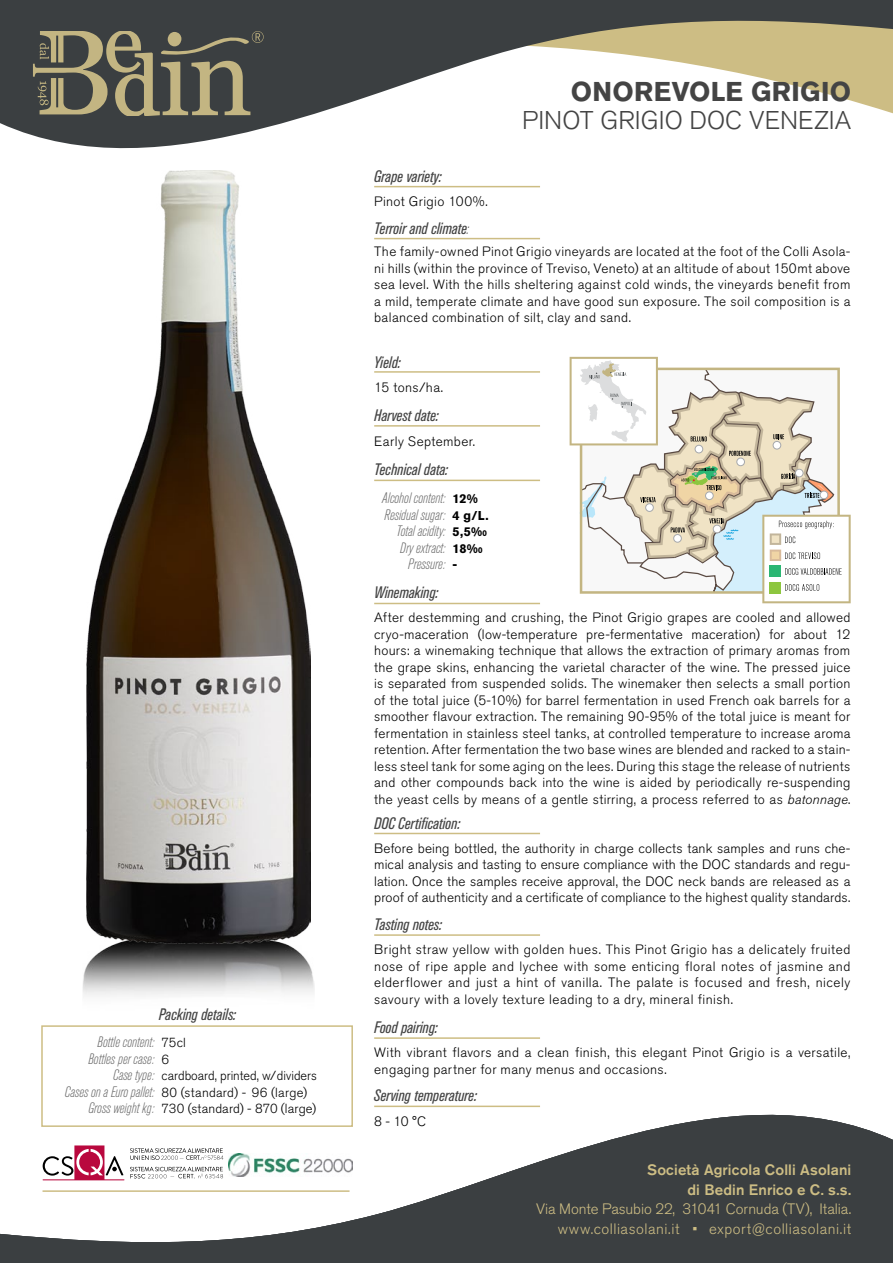
<style>
.page{position:relative;width:893px;height:1263px;background:#fff}
.page>*{position:absolute;margin:0;border:0;box-sizing:border-box;transform-origin:0 0}
.t1{font:700 27px "Akzidenz Grotesk BQ";letter-spacing:.01em;color:#444}
.t2{font:300 25.5px "Akzidenz Grotesk BQ";color:#444}
.t3{font:italic condensed 16.5px "Akzidenz Grotesk BQ";letter-spacing:.005em;color:#444}
.t4{font:italic 300 condensed 15px/16.5px "Akzidenz Grotesk BQ";color:#696969;text-align:right}
.t5{font:300 15px/19.5px "Akzidenz Grotesk BQ";letter-spacing:.03em;color:#cdbd84;text-align:right}
.t6{font:500 15px/19.5px "Akzidenz Grotesk BQ";letter-spacing:.01em;color:#cdbd84;text-align:right}
.t7{font:300 13.5px/16.5px "Akzidenz Grotesk BQ";letter-spacing:.025em;color:#000;text-align:justify}
.t8{font:300 13.05px/16.5px "Akzidenz Grotesk BQ";letter-spacing:.01em;color:#000}
.t9{font:700 12.75px/16.5px "Akzidenz Grotesk BQ";color:#000}
.s1{font-weight:300}
.s2{font-style:italic}
</style>
<div class="page">
<svg style="left:0;top:0;width:893px;height:188px"></svg>
<svg style="left:33px;top:32px;width:231px;height:84px;background:#6a6857"></svg>
<img style="left:83px;top:943px;width:231px;height:53px">
<img style="left:86px;top:170px;width:225px;height:773px">
<svg style="left:0;top:1107px;width:893px;height:156px;fill:#3b3f41"></svg>
<hr style="left:374px;top:186px;width:166px;height:1px;background:#cdbd84">
<hr style="left:374px;top:371px;width:166px;height:2px;background:#cdbd84">
<hr style="left:374px;top:425px;width:166px;height:2px;background:#cdbd84">
<hr style="left:374px;top:238px;width:166px;height:1px;background:#cdbd84">
<hr style="left:374px;top:603px;width:166px;height:1px;background:#cdbd84">
<hr style="left:374px;top:833px;width:166px;height:1px;background:#cdbd84">
<hr style="left:374px;top:934px;width:166px;height:2px;background:#cdbd84">
<hr style="left:374px;top:1037px;width:166px;height:2px;background:#cdbd84">
<hr style="left:374px;top:1105px;width:166px;height:2px;background:#cdbd84">
<hr style="left:374px;top:480px;width:166px;height:1px;background:#cdbd84">
<div style="left:41px;top:1025px;width:312px;height:102px;border:2px solid #cdbd84"></div>
<svg style="left:570px;top:357px;width:281px;height:246px"></svg>
<p class="t3" style="left:159px;top:1004px;width:79px">Packing details:</p>
<p class="t4" style="left:65px;top:1034px;width:91px">Bottle content:<br>Bottles per case:<br>Case type:<br>Cases on a Euro pallet:<br>Gross weight kg:</p>
<p class="t8" style="left:162px;top:1034px;width:157px">75cl<br>6<br>cardboard, printed, w/ dividers<br>80 (standard) - 96 (large)<br>730 (standard) - 870 (large)</p>
<p class="t3" style="left:374px;top:167px;width:69px">Grape variety:</p>
<p class="t7" style="left:374px;top:194px;width:115px">Pinot Grigio 100%.</p>
<p class="t3" style="left:374px;top:219px;width:96px">Terroir and climate<span class="s1">:</span></p>
<h1 class="t1" style="left:571px;top:76px;width:282px">ONOREVOLE GRIGIO</h1>
<h2 class="t2" style="left:522px;top:106px;width:331px">PINOT GRIGIO DOC VENEZIA</h2>
<p class="t7" style="left:374px;top:243px;width:478px">The family-owned Pinot Grigio vineyards are located at the foot of the Colli Asola&shy;ni hills (within the province of Treviso, Veneto) at an altitude of about 150mt above sea level. With the hills sheltering against cold winds, the vineyards benefit from a mild, temperate climate and have good sun exposure. The soil composition is a balanced combination of silt, clay and sand.</p>
<p class="t3" style="left:374px;top:353px;width:28px">Yield:</p>
<p class="t7" style="left:374px;top:380px;width:70px">15 tons/ha.</p>
<p class="t3" style="left:374px;top:406px;width:66px">Harvest date:</p>
<p class="t7" style="left:374px;top:433px;width:102px">Early September.</p>
<p class="t3" style="left:374px;top:460px;width:75px">Technical data:</p>
<p class="t4" style="left:382px;top:490px;width:65px">Alcohol content:<br>Residual sugar:<br>Total acidity:<br>Dry extract:<br>Pressure:</p>
<p class="t9" style="left:453px;top:490px;width:37px">12%<br>4 g/L.<br>5,5‰<br>18‰ -</p>
<p class="t3" style="left:374px;top:582px;width:66px">Winemaking:</p>
<p class="t7" style="left:374px;top:610px;width:478px">After destemming and crushing, the Pinot Grigio grapes are cooled and allowed cryo-maceration (low-temperature pre-fermentative maceration) for about 12 hours: a winemaking technique that allows the extraction of primary aromas from the grape skins, enhancing the varietal character of the wine. The pressed juice is separated from suspended solids. The winemaker then selects a small portion of the total juice (5-10%) for barrel fermentation in used French oak barrels for a smoother flavour extraction. The remaining 90-95% of the total juice is meant for fermentation in stainless steel tanks, at controlled temperature to increase aroma retention. After fermentation the two base wines are blended and racked to a stain&shy;less steel tank for some aging on the lees. During this stage the release of nutrients and other compounds back into the wine is aided by periodically re-suspending the yeast cells by means of a gentle stirring, a process referred to as <span class="s2">batonnage</span>.</p>
<p class="t7" style="left:374px;top:840px;width:478px">Before being bottled, the authority in charge collects tank samples and runs che&shy;mical analysis and tasting to ensure compliance with the DOC standards and regu&shy;lation. Once the samples receive approval, the DOC neck bands are released as a proof of authenticity and a certificate of compliance to the highest quality standards.</p>
<p class="t7" style="left:374px;top:942px;width:478px">Bright straw yellow with golden hues. This Pinot Grigio has a delicately fruited nose of ripe apple and lychee with some enticing floral notes of jasmine and elderflower and just a hint of vanilla. The palate is focused and fresh, nicely savoury with a lovely texture leading to a dry, mineral finish.</p>
<p class="t3" style="left:374px;top:813px;width:87px">DOC Certification:</p>
<p class="t3" style="left:374px;top:915px;width:69px">Tasting notes:</p>
<p class="t3" style="left:374px;top:1018px;width:65px">Food pairing:</p>
<p class="t7" style="left:374px;top:1045px;width:478px">With vibrant flavors and a clean finish, this elegant Pinot Grigio is a versatile, engaging partner for many menus and occasions.</p>
<p class="t7" style="left:374px;top:1113px;width:53px">8 - 10 °C</p>
<p class="t3" style="left:374px;top:1086px;width:104px">Serving temperature:</p>
<p class="t6" style="left:647px;top:1160px;width:206px">Società Agricola Colli Asolani di Bedin Enrico e C. s.s.</p>
<p class="t5" style="left:536px;top:1199px;width:317px">Via Monte Pasubio 22, 31041 Cornuda (TV), Italia. www.colliasolani.it • export@colliasolani.it</p>
</div>
